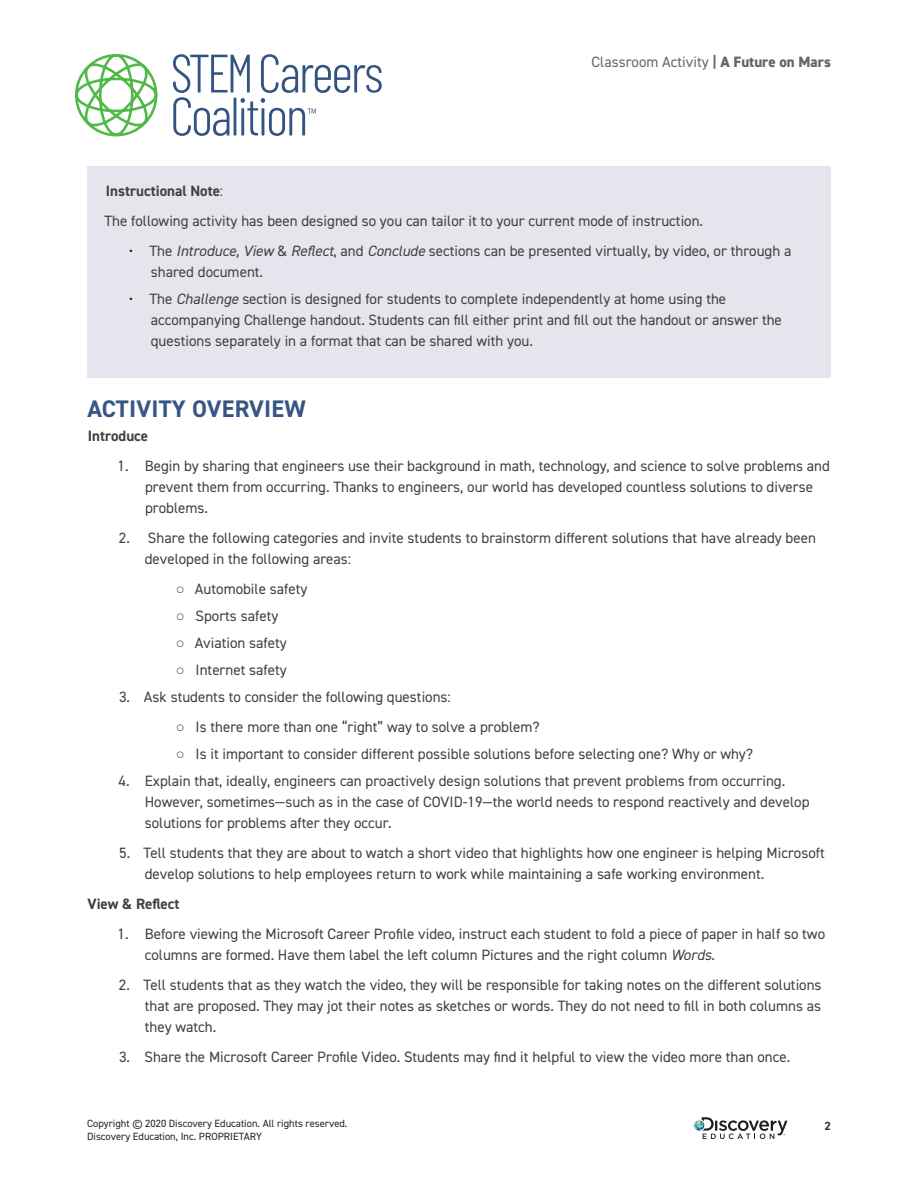
<style>
.page{position:relative;width:918px;height:1188px;background:#fff}
.page>*{position:absolute;margin:0;border:0;box-sizing:border-box;transform-origin:0 0}
.Subhead_1{font:700 24px "DIN2014";letter-spacing:.01em;color:#385685}
.Body_last_line_0p6{font:15px/21px "DIN2014";color:#414042}
.Body_last_line_0p6-2{font:700 15px "DIN2014";color:#414042}
.t1{font:15px "DIN2014";color:#63666b}
.t2{font:700 12px "DIN2014";color:#343333}
.t3{font:10.5px/12.6px "DIN2014";color:#231f20}
.s1{font-weight:700}
.s2{font-weight:800}
.s3{font-weight:400}
.s4{color:#231f20}
.s5{font-style:italic}
.s6{font-family:"Arial"}
</style>
<div class="page">
<svg style="left:694px;top:1117px;width:94px;height:22px"></svg>
<svg style="left:173px;top:54px;width:209px;height:82px"></svg>
<svg style="left:75px;top:54px;width:83px;height:82px"></svg>
<div style="left:87px;top:166px;width:744px;height:212px;background:#e4e5ed"></div>
<p class="t1" style="left:592px;top:52px;width:241px">Classroom Activity <span class="s1">|</span> <span class="s2">A Future on Mars</span></p>
<p class="Body_last_line_0p6-2" style="left:106px;top:181px;width:119px">Instructional Note<span class="s3">:</span></p>
<p class="Body_last_line_0p6" style="left:105px;top:210px;width:600px">The following activity has been designed so you can tailor it to your current mode of instruction.</p>
<p class="Body_last_line_0p6" style="left:151px;top:240px;width:642px;text-indent:-22px"><span class="s4">•</span> The <span class="s5">Introduce, View</span> &amp; <span class="s5">Reflect</span>, and <span class="s5">Conclude</span> sections can be presented virtually, by video, or through a shared document.</p>
<p class="Body_last_line_0p6" style="left:151px;top:288px;width:633px;text-indent:-22px"><span class="s4">•</span> The <span class="s5">Challenge</span> section is designed for students to complete independently at home using the accompanying Challenge handout. Students can fill either print and fill out the handout or answer the questions separately in a format that can be shared with you.</p>
<p class="Subhead_1" style="left:87px;top:393px;width:220px">ACTIVITY OVERVIEW</p>
<p class="Body_last_line_0p6-2" style="left:88px;top:426px;width:62px">Introduce</p>
<p class="Body_last_line_0p6" style="left:145px;top:455px;width:686px;text-indent:-27px">1. Begin by sharing that engineers use their background in math, technology, and science to solve problems and prevent them from occurring. Thanks to engineers, our world has developed countless solutions to diverse problems.</p>
<p class="Body_last_line_0p6" style="left:145px;top:527px;width:673px;text-indent:-26px">2. Share the following categories and invite students to brainstorm different solutions that have already been developed in the following areas:</p>
<p class="Body_last_line_0p6" style="left:176px;top:578px;width:133px"><span class="s6">○</span> Automobile safety</p>
<p class="Body_last_line_0p6" style="left:176px;top:605px;width:104px"><span class="s6">○</span> Sports safety</p>
<p class="Body_last_line_0p6" style="left:176px;top:632px;width:112px"><span class="s6">○</span> Aviation safety</p>
<p class="Body_last_line_0p6" style="left:176px;top:659px;width:113px"><span class="s6">○</span> Internet safety</p>
<p class="Body_last_line_0p6" style="left:119px;top:686px;width:333px">3. Ask students to consider the following questions:</p>
<p class="Body_last_line_0p6" style="left:176px;top:716px;width:366px"><span class="s6">○</span> Is there more than one “right” way to solve a problem?</p>
<p class="Body_last_line_0p6" style="left:176px;top:743px;width:579px"><span class="s6">○</span> Is it important to consider different possible solutions before selecting one? Why or why?</p>
<p class="Body_last_line_0p6" style="left:145px;top:770px;width:666px;text-indent:-26px">4. Explain that, ideally, engineers can proactively design solutions that prevent problems from occurring.<br>However, sometimes—such as in the case of COVID-19—the world needs to respond reactively and develop solutions for problems after they occur.</p>
<p class="Body_last_line_0p6" style="left:145px;top:842px;width:682px;text-indent:-26px">5. Tell students that they are about to watch a short video that highlights how one engineer is helping Microsoft develop solutions to help employees return to work while maintaining a safe working environment.</p>
<p class="Body_last_line_0p6-2" style="left:88px;top:894px;width:94px">View &amp; Reflect</p>
<p class="Body_last_line_0p6" style="left:145px;top:923px;width:682px;text-indent:-27px">1. Before viewing the Microsoft Career Profile video, instruct each student to fold a piece of paper in half so two columns are formed. Have them label the left column Pictures and the right column <span class="s5">Words</span>.</p>
<p class="Body_last_line_0p6" style="left:145px;top:974px;width:678px;text-align:justify;text-indent:-26px">2. Tell students that as they watch the video, they will be responsible for taking notes on the different solutions that are proposed. They may jot their notes as sketches or words. They do not need to fill in both columns as they watch.</p>
<p class="Body_last_line_0p6" style="left:119px;top:1046px;width:673px">3. Share the Microsoft Career Profile Video. Students may find it helpful to view the video more than once.</p>
<p class="t3" style="left:87px;top:1117px;width:262px">Copyright © 2020 Discovery Education. All rights reserved.<br>Discovery Education, Inc. PROPRIETARY</p>
<p class="t2" style="left:825px;top:1118px;width:8px">2</p>
</div>
